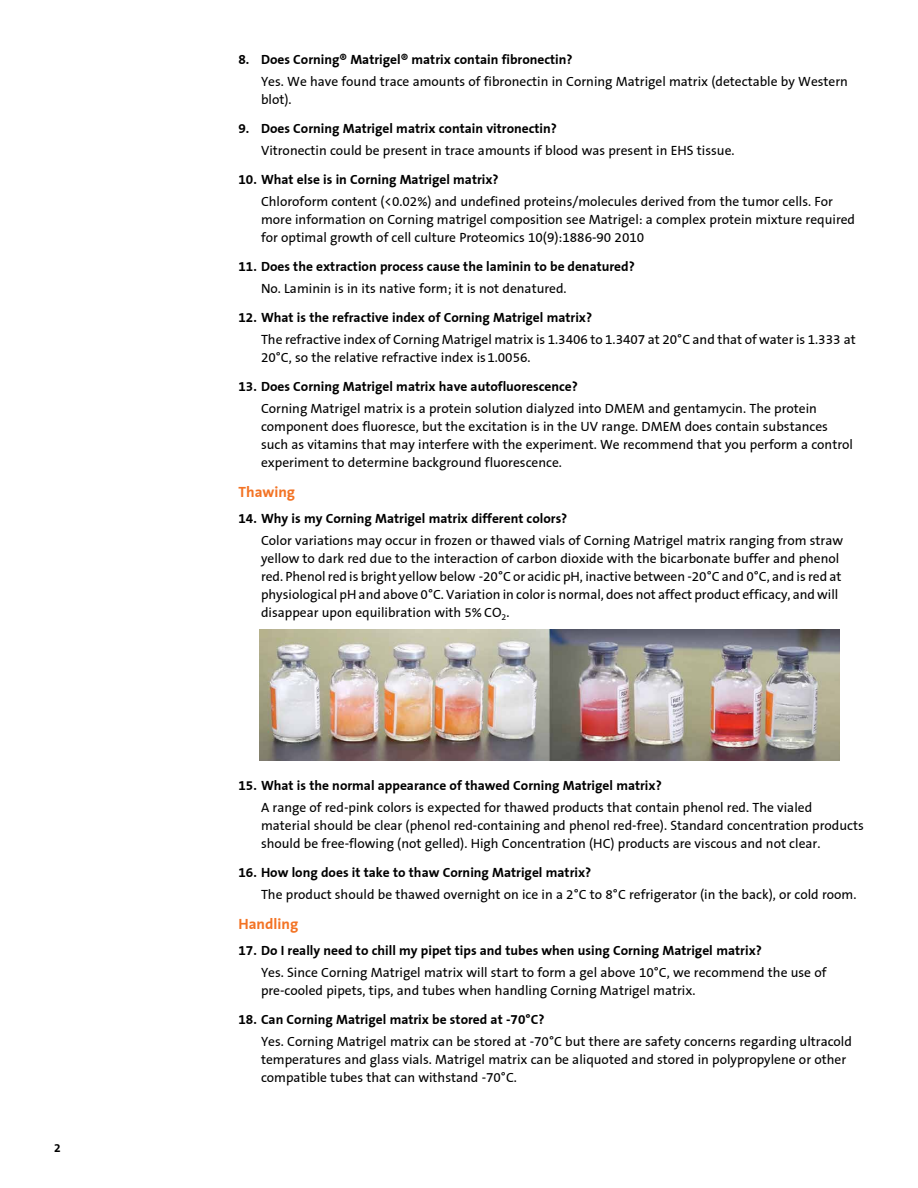
<style>
.page{position:relative;width:918px;height:1188px;background:#fff}
.page>*{position:absolute;margin:0;border:0;box-sizing:border-box;transform-origin:0 0}
.t1{font:700 15px "Corning Sans";color:#f37324}
.t2{font:13.5px/18px "Corning Sans";color:#000}
.t3{font:700 13.5px "Corning Sans";color:#000}
.t4{font:700 12px "Corning Sans";color:#000}
</style>
<div class="page">
<img style="left:260px;top:629px;width:579px;height:132px">
<p class="t4" style="left:54px;top:1141px;width:8px">2</p>
<p class="t3" style="left:238px;top:52px;width:336px">8. Does Corning® Matrigel® matrix contain fibronectin?</p>
<p class="t2" style="left:261px;top:73px;width:589px">Yes. We have found trace amounts of fibronectin in Corning Matrigel matrix (detectable by Western blot).</p>
<p class="t3" style="left:238px;top:121px;width:320px">9. Does Corning Matrigel matrix contain vitronectin?</p>
<p class="t2" style="left:261px;top:142px;width:475px">Vitronectin could be present in trace amounts if blood was present in EHS tissue.</p>
<p class="t3" style="left:238px;top:172px;width:262px">10. What else is in Corning Matrigel matrix?</p>
<p class="t2" style="left:261px;top:193px;width:596px">Chloroform content (&lt;0.02%) and undefined proteins/molecules derived from the tumor cells. For more information on Corning matrigel composition see Matrigel: a complex protein mixture required for optimal growth of cell culture Proteomics 10(9):1886-90 2010</p>
<p class="t3" style="left:238px;top:259px;width:398px">11. Does the extraction process cause the laminin to be denatured?</p>
<p class="t2" style="left:261px;top:280px;width:307px">No. Laminin is in its native form; it is not denatured.</p>
<p class="t3" style="left:238px;top:310px;width:355px">12. What is the refractive index of Corning Matrigel matrix?</p>
<p class="t2" style="left:261px;top:331px;width:596px">The refractive index of Corning Matrigel matrix is 1.3406 to 1.3407 at 20°C and that of water is 1.333 at<br>20°C, so the relative refractive index is 1.0056.</p>
<p class="t3" style="left:238px;top:379px;width:341px">13. Does Corning Matrigel matrix have autofluorescence?</p>
<p class="t2" style="left:261px;top:400px;width:593px">Corning Matrigel matrix is a protein solution dialyzed into DMEM and gentamycin. The protein component does fluoresce, but the excitation is in the UV range. DMEM does contain substances such as vitamins that may interfere with the experiment. We recommend that you perform a control experiment to determine background fluorescence.</p>
<p class="t1" style="left:238px;top:484px;width:58px">Thawing</p>
<p class="t3" style="left:238px;top:511px;width:330px">14. Why is my Corning Matrigel matrix different colors?</p>
<p class="t2" style="left:261px;top:532px;width:584px">Color variations may occur in frozen or thawed vials of Corning Matrigel matrix ranging from straw yellow to dark red due to the interaction of carbon dioxide with the bicarbonate buffer and phenol red. Phenol red is bright yellow below -20°C or acidic pH, inactive between -20°C and 0°C, and is red at physiological pH and above 0°C. Variation in color is normal, does not affect product efficacy, and will disappear upon equilibration with 5% CO<sub>2</sub>.</p>
<p class="t3" style="left:239px;top:778px;width:425px">15. What is the normal appearance of thawed Corning Matrigel matrix?</p>
<p class="t2" style="left:261px;top:799px;width:604px">A range of red-pink colors is expected for thawed products that contain phenol red. The vialed material should be clear (phenol red-containing and phenol red-free). Standard concentration products should be free-flowing (not gelled). High Concentration (HC) products are viscous and not clear.</p>
<p class="t3" style="left:239px;top:865px;width:354px">16. How long does it take to thaw Corning Matrigel matrix?</p>
<p class="t2" style="left:261px;top:886px;width:597px">The product should be thawed overnight on ice in a 2°C to 8°C refrigerator (in the back), or cold room.</p>
<p class="t1" style="left:238px;top:916px;width:61px">Handling</p>
<p class="t3" style="left:238px;top:943px;width:525px">17. Do I really need to chill my pipet tips and tubes when using Corning Matrigel matrix?</p>
<p class="t2" style="left:261px;top:964px;width:567px">Yes. Since Corning Matrigel matrix will start to form a gel above 10°C, we recommend the use of pre-cooled pipets, tips, and tubes when handling Corning Matrigel matrix.</p>
<p class="t3" style="left:238px;top:1012px;width:307px">18. Can Corning Matrigel matrix be stored at -70°C?</p>
<p class="t2" style="left:261px;top:1033px;width:593px">Yes. Corning Matrigel matrix can be stored at -70°C but there are safety concerns regarding ultracold temperatures and glass vials. Matrigel matrix can be aliquoted and stored in polypropylene or other compatible tubes that can withstand -70°C.</p>
</div>
